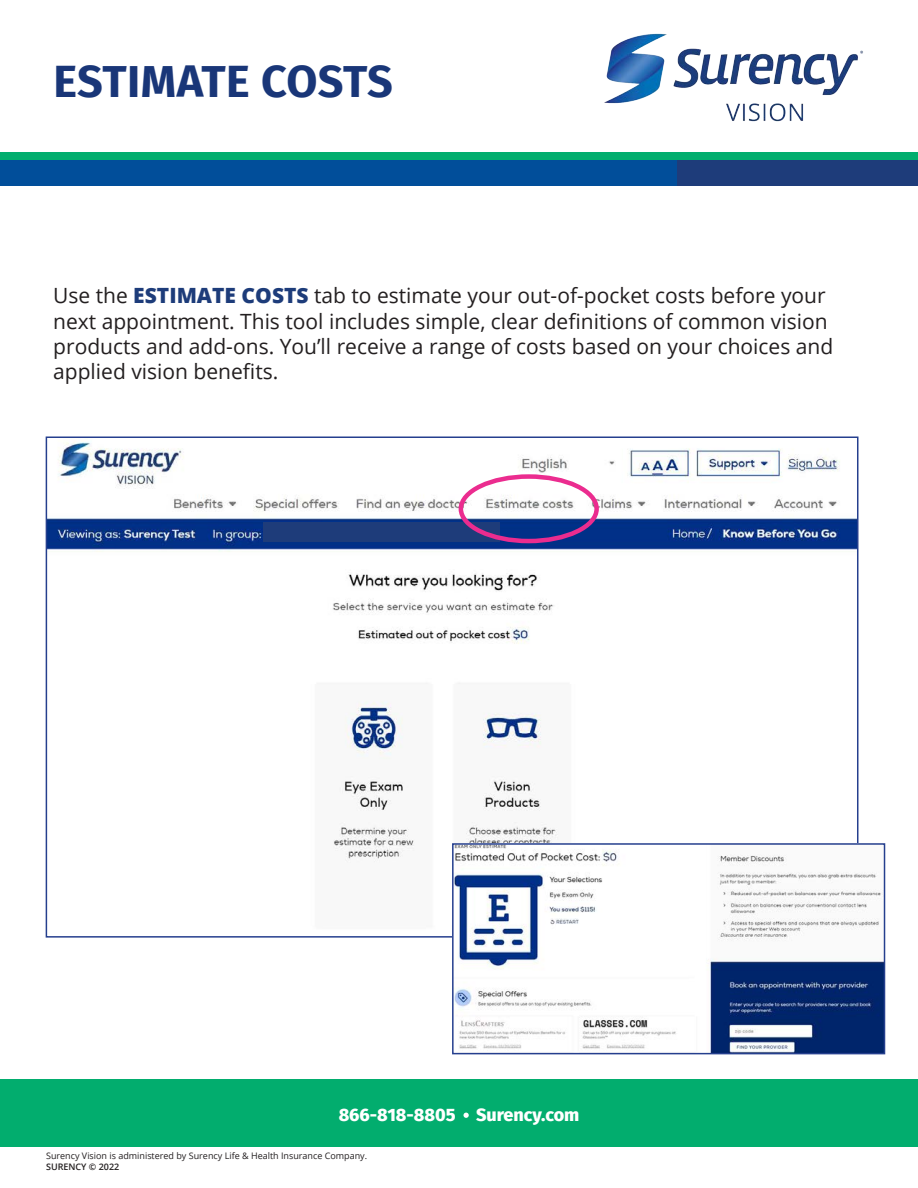
<style>
.page{position:relative;width:918px;height:1188px;background:#fff}
.page>*{position:absolute;margin:0;border:0;box-sizing:border-box;transform-origin:0 0}
.t1{font:700 45px "Fira Sans";color:#193678}
.t2{font:21px/25.2px "Open Sans";color:#231f20}
.t3{font:800 18px "Fira Sans";color:#fff}
.t4{font:9px "Open Sans";color:#231f20}
.t5{font:600 9px "Open Sans";color:#231f20}
.s1{font-weight:800;color:#1d3c7a}
</style>
<div class="page">
<div style="left:0;top:152px;width:917px;height:17px;background:#02ad6e"></div>
<div style="left:0;top:160px;width:748px;height:26px;background:#014e9a"></div>
<div style="left:677px;top:160px;width:240px;height:26px;background:#1e3c7a"></div>
<img style="left:604px;top:33px;width:259px;height:89px">
<img style="left:49px;top:440px;width:806px;height:422px">
<img style="left:455px;top:846px;width:427px;height:205px">
<div style="left:452px;top:843px;width:433px;height:211px;border:2px solid #253f8e"></div>
<div style="left:0;top:1079px;width:918px;height:67px;background:#02ad6e"></div>
<svg style="left:463px;top:1113px;width:6px;height:5px"></svg>
<div style="left:263px;top:522px;width:237px;height:20px;background:#1e3c7a"></div>
<div style="left:459px;top:474px;width:140px;height:69px;border:4px solid #eb2c8f;border-radius:50%"></div>
<p class="t1" style="left:54px;top:44px;width:341px">ESTIMATE COSTS</p>
<p class="t2" style="left:53px;top:283px;width:782px">Use the <span class="s1">ESTIMATE COSTS</span> tab to estimate your out-of-pocket costs before your next appointment. This tool includes simple, clear definitions of common vision products and add-ons. You’ll receive a range of costs based on your choices and applied vision benefits.</p>
<p class="t3" style="left:339px;top:1099px;width:242px">866-818-8805 Surency.com</p>
<p class="t4" style="left:46px;top:1150px;width:323px">Surency Vision is administered by Surency Life &amp; Health Insurance Company.</p>
<p class="t5" style="left:46px;top:1161px;width:75px">SURENCY © 2022</p>
</div>
